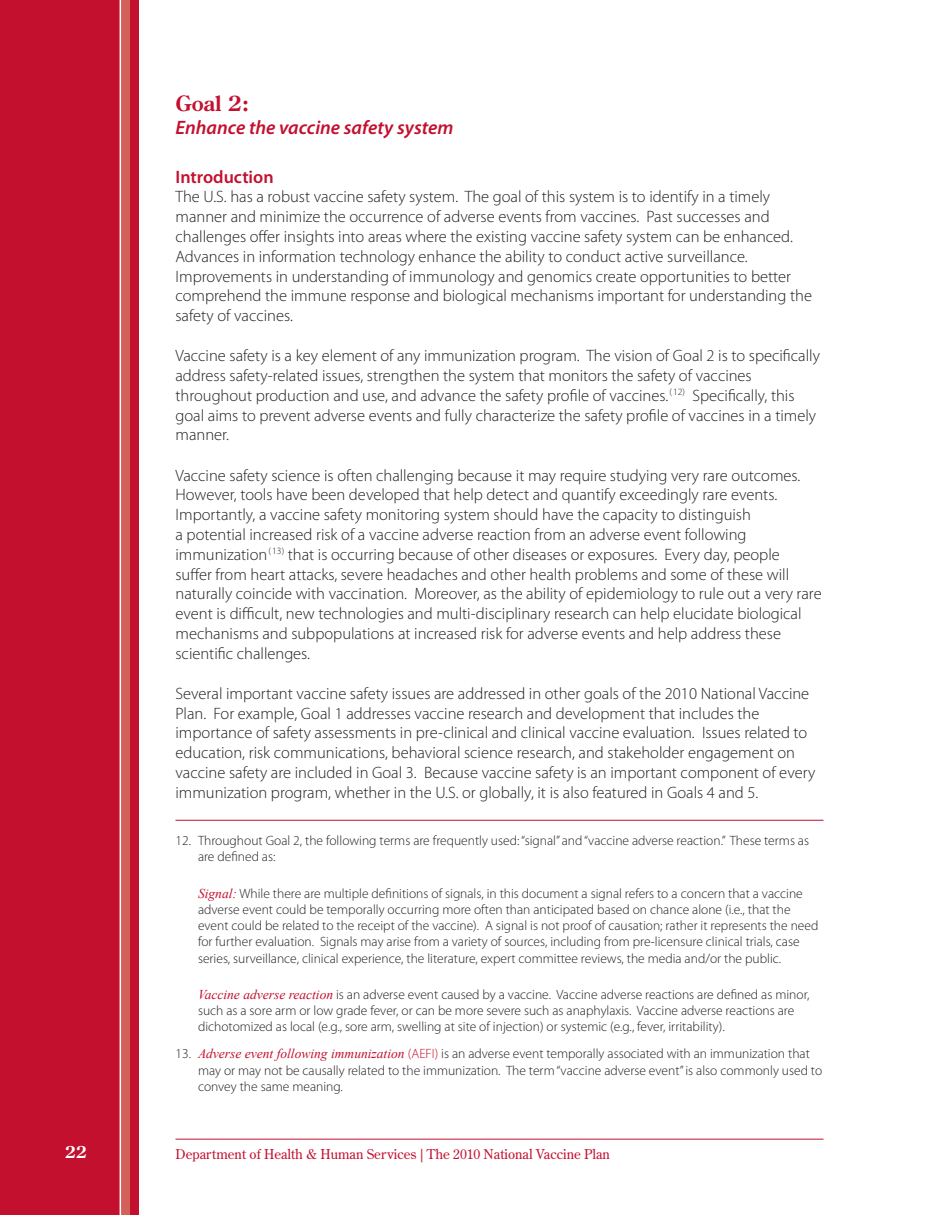
<style>
.page{position:relative;width:945px;height:1215px;background:#fff}
.page>*{position:absolute;margin:0;border:0;box-sizing:border-box;transform-origin:0 0}
.t1{font:700 21px "Century Old Style Std";color:#c3102f}
.Objectives{font:italic 600 19.5px "Myriad Pro";color:#c3102f}
.Objective__Strategie{font:600 18px "Myriad Pro";color:#c3102f}
.t2{font:300 16.5px/19.8px "Myriad Pro";color:#231f20}
.t3{font:700 16.5px "Century Old Style Std";color:#fff}
.footnote_text{font:300 13.5px/16.2px "Myriad Pro";color:#231f20}
.t4{font:13.5px "Century Old Style Std";color:#c3102f}
.s1{font-family:"Times New Roman";font-weight:400;font-style:italic;color:#c3102f}
.s2{color:#c3102f}
</style>
<div class="page">
<div style="left:0;top:0;width:139px;height:1215px;background:#c3102f"></div>
<div style="left:121px;top:0;width:9px;height:1215px;background:#d46159"></div>
<hr style="left:120px;top:0;width:1px;height:1215px;background:#fff">
<hr style="left:176px;top:1139px;width:648px;height:1px;background:#c3102f">
<hr style="left:176px;top:820px;width:648px;height:1px;background:#c3102f">
<p class="t1" style="left:176px;top:89px;width:75px">Goal 2:</p>
<p class="Objectives" style="left:176px;top:115px;width:280px">Enhance the vaccine safety system</p>
<p class="Objective__Strategie" style="left:176px;top:165px;width:100px">Introduction</p>
<p class="t2" style="left:176px;top:187px;width:638px">The U.S. has a robust vaccine safety system. The goal of this system is to identify in a timely manner and minimize the occurrence of adverse events from vaccines. Past successes and challenges offer insights into areas where the existing vaccine safety system can be enhanced.<br>Advances in information technology enhance the ability to conduct active surveillance.<br>Improvements in understanding of immunology and genomics create opportunities to better comprehend the immune response and biological mechanisms important for understanding the safety of vaccines.</p>
<p class="t2" style="left:176px;top:346px;width:646px">Vaccine safety is a key element of any immunization program. The vision of Goal 2 is to specifically address safety-related issues, strengthen the system that monitors the safety of vaccines throughout production and use, and advance the safety profile of vaccines.<sup>(</sup> <sup>12)</sup> Specifically, this goal aims to prevent adverse events and fully characterize the safety profile of vaccines in a timely manner.</p>
<p class="t2" style="left:176px;top:465px;width:648px">Vaccine safety science is often challenging because it may require studying very rare outcomes.<br>However, tools have been developed that help detect and quantify exceedingly rare events.<br>Importantly, a vaccine safety monitoring system should have the capacity to distinguish<br>a potential increased risk of a vaccine adverse reaction from an adverse event following immunization<sup>(</sup> <sup>13)</sup> that is occurring because of other diseases or exposures. Every day, people<br>suffer from heart attacks, severe headaches and other health problems and some of these will naturally coincide with vaccination. Moreover, as the ability of epidemiology to rule out a very rare event is difficult, new technologies and multi-disciplinary research can help elucidate biological mechanisms and subpopulations at increased risk for adverse events and help address these scientific challenges.</p>
<p class="t2" style="left:176px;top:684px;width:641px">Several important vaccine safety issues are addressed in other goals of the 2010 National Vaccine Plan. For example, Goal 1 addresses vaccine research and development that includes the importance of safety assessments in pre-clinical and clinical vaccine evaluation. Issues related to education, risk communications, behavioral science research, and stakeholder engagement on vaccine safety are included in Goal 3. Because vaccine safety is an important component of every immunization program, whether in the U.S. or globally, it is also featured in Goals 4 and 5.</p>
<p class="footnote_text" style="left:198px;top:833px;width:613px;text-indent:-22px">12. Throughout Goal 2, the following terms are frequently used:“signal” and“vaccine adverse reaction.” These terms as are defined as:</p>
<p class="footnote_text" style="left:198px;top:885px;width:622px"><span class="s1">Signal:</span> While there are multiple definitions of signals, in this document a signal refers to a concern that a vaccine adverse event could be temporally occurring more often than anticipated based on chance alone (i.e., that the event could be related to the receipt of the vaccine). A signal is not proof of causation; rather it represents the need for further evaluation. Signals may arise from a variety of sources, including from pre-licensure clinical trials, case series, surveillance, clinical experience, the literature, expert committee reviews, the media and/or the public.</p>
<p class="footnote_text" style="left:198px;top:987px;width:613px"><span class="s1">Vaccine adverse reaction</span> is an adverse event caused by a vaccine. Vaccine adverse reactions are defined as minor, such as a sore arm or low grade fever, or can be more severe such as anaphylaxis. Vaccine adverse reactions are dichotomized as local (e.g., sore arm, swelling at site of injection) or systemic (e.g., fever, irritability).</p>
<p class="footnote_text" style="left:198px;top:1046px;width:626px;text-indent:-22px">13. <span class="s1">Adverse event following immunization</span> <span class="s2">(AEFI)</span> is an adverse event temporally associated with an immunization that may or may not be causally related to the immunization. The term“vaccine adverse event”is also commonly used to convey the same meaning.</p>
<p class="t3" style="left:65px;top:1141px;width:23px">22</p>
<p class="t4" style="left:176px;top:1145px;width:436px">Department of Health &amp; Human Services | The 2010 National Vaccine Plan</p>
</div>
